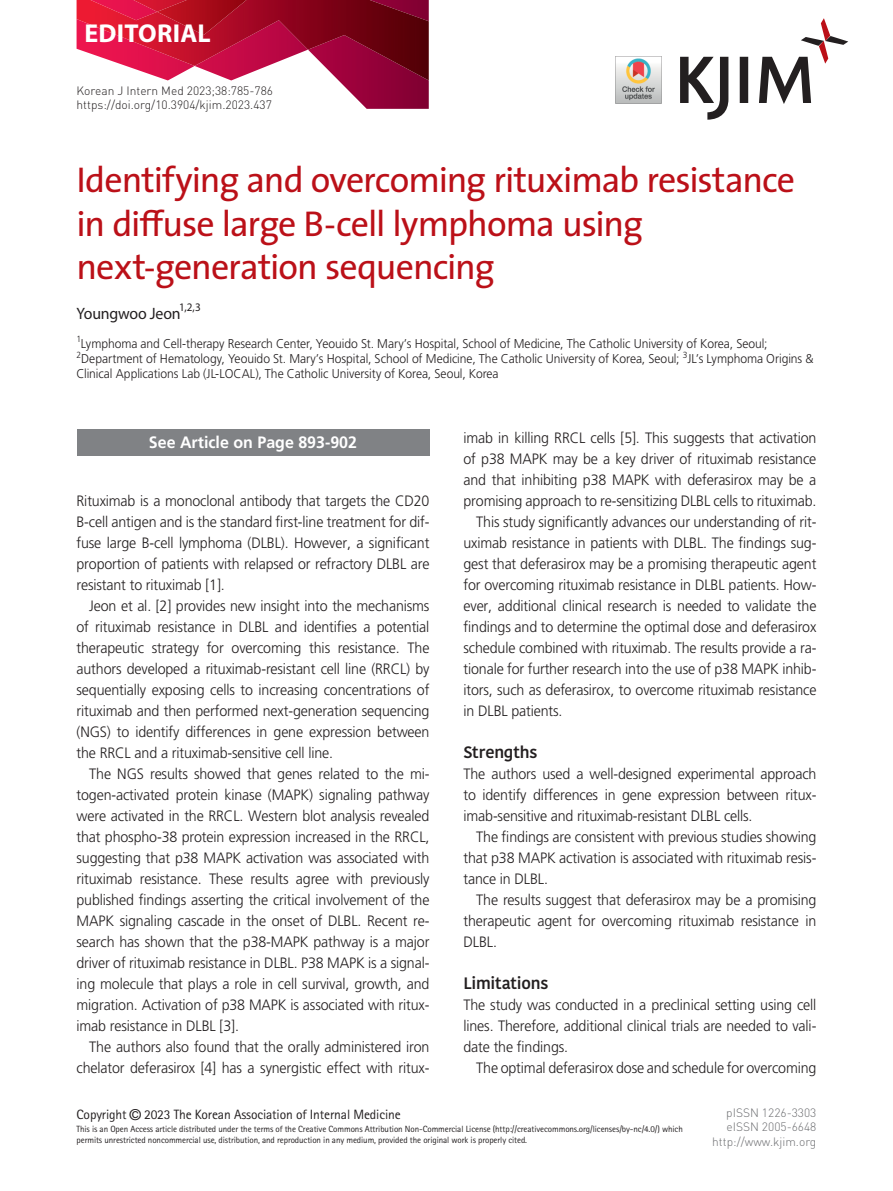
<style>
.page{position:relative;width:893px;height:1191px;background:#fff}
.page>*{position:absolute;margin:0;border:0;box-sizing:border-box;transform-origin:0 0}
.t1{font:36px/43.2px "The Sans";letter-spacing:-.03em;color:#bb1018}
.t2{font:700 25.95px "Myriad Pro";letter-spacing:.01em;color:#fff}
.t3{font:700 16.5px "Frutiger LT Std";color:#fff}
.t4{font:600 16.5px "Kohinoor Bangla";letter-spacing:-.01em;color:#231f20}
.t5{font:16.5px "Myriad Pro";letter-spacing:-.01em;color:#231f20;scale:.96 1}
.t6{font:300 15px/21px "Frutiger LT Std";letter-spacing:-.01em;color:#231f20;text-align:justify;scale:.95 1}
.t7{font:13.5px "Rotis Sans Serif Std";letter-spacing:-.01em;color:#231f20}
.t8{font:300 12.75px/15.3px "Frutiger LT Std";letter-spacing:-.005em;color:#231f20;scale:.95 1}
.t9{font:300 12px/14.4px "DIN Pro";color:#231f20}
.t10{font:300 12px/14.4px "DIN Pro";color:#6c6d70;text-align:right}
.t11{font:9px/10.8px "Rotis Sans Serif Std";letter-spacing:-.01em;color:#231f20}
.s1{font-family:"Helvetica";font-size:15px}
</style>
<div class="page">
<svg style="left:167px;top:80px;width:262px;height:29px"></svg>
<img style="left:77px;top:0;width:352px;height:80px">
<img style="left:157px;top:0;width:132px;height:35px">
<svg style="left:680px;top:18px;width:168px;height:102px"></svg>
<div style="left:77px;top:429px;width:352px;height:27px;background:#808285"></div>
<img style="left:615px;top:56px;width:47px;height:47px">
<h2 class="t2" style="left:84px;top:17px;width:128px">EDITORIAL</h2>
<p class="t9" style="left:77px;top:83px;width:198px">Korean J Intern Med 2023;38:785-786 https://doi.org/10.3904/kjim.2023.437</p>
<h1 class="t1" style="left:77px;top:158px;width:720px">Identifying and overcoming rituximab resistance in diffuse large B-cell lymphoma using next-generation sequencing</h1>
<p class="t5" style="left:77px;top:303px;width:131px">Youngwoo Jeon<sup>1,2,3</sup></p>
<p class="t8" style="left:77px;top:336px;width:777px"><sup>1</sup>Lymphoma and Cell-therapy Research Center, Yeouido St. Mary’s Hospital, School of Medicine, The Catholic University of Korea, Seoul;<br><sup>2</sup>Department of Hematology, Yeouido St. Mary’s Hospital, School of Medicine, The Catholic University of Korea, Seoul; <sup>3</sup>JL’s Lymphoma Origins &amp;<br>Clinical Applications Lab (JL-LOCAL), The Catholic University of Korea, Seoul, Korea</p>
<p class="t3" style="left:149px;top:433px;width:210px">See Article on Page 893-902</p>
<p class="t6" style="left:77px;top:490px;width:373px">Rituximab is a monoclonal antibody that targets the CD20<br>B-cell antigen and is the standard first-line treatment for dif&shy;fuse large B-cell lymphoma (DLBL). However, a significant proportion of patients with relapsed or refractory DLBL are resistant to rituximab [1].</p>
<p class="t6" style="left:77px;top:595px;width:373px;text-indent:13px">Jeon et al. [2] provides new insight into the mechanisms of rituximab resistance in DLBL and identifies a potential therapeutic strategy for overcoming this resistance. The authors developed a rituximab-resistant cell line (RRCL) by sequentially exposing cells to increasing concentrations of rituximab and then performed next-generation sequencing (NGS) to identify differences in gene expression between the RRCL and a rituximab-sensitive cell line.</p>
<p class="t6" style="left:77px;top:763px;width:373px;text-indent:13px">The NGS results showed that genes related to the mi&shy;togen-activated protein kinase (MAPK) signaling pathway were activated in the RRCL. Western blot analysis revealed that phospho-38 protein expression increased in the RRCL, suggesting that p38 MAPK activation was associated with rituximab resistance. These results agree with previously published findings asserting the critical involvement of the MAPK signaling cascade in the onset of DLBL. Recent re&shy;search has shown that the p38-MAPK pathway is a major driver of rituximab resistance in DLBL. P38 MAPK is a signal&shy;ing molecule that plays a role in cell survival, growth, and migration. Activation of p38 MAPK is associated with ritux&shy;imab resistance in DLBL [3].</p>
<p class="t6" style="left:77px;top:1036px;width:373px;text-align:right">The authors also found that the orally administered iron chelator deferasirox [4] has a synergistic effect with ritux-</p>
<p class="t6" style="left:463px;top:427px;width:373px">imab in killing RRCL cells [5]. This suggests that activation</p>
<p class="t6" style="left:463px;top:448px;width:373px">of p38 MAPK may be a key driver of rituximab resistance</p>
<p class="t6" style="left:463px;top:469px;width:373px">and that inhibiting p38 MAPK with deferasirox may be a</p>
<p class="t6" style="left:463px;top:490px;width:373px">promising approach to re-sensitizing DLBL cells to rituximab.</p>
<p class="t6" style="left:476px;top:511px;width:360px">This study significantly advances our understanding of rit-</p>
<p class="t6" style="left:463px;top:532px;width:373px">uximab resistance in patients with DLBL. The findings sug-</p>
<p class="t6" style="left:463px;top:553px;width:373px">gest that deferasirox may be a promising therapeutic agent</p>
<p class="t6" style="left:463px;top:574px;width:373px">for overcoming rituximab resistance in DLBL patients. How-</p>
<p class="t6" style="left:463px;top:595px;width:373px">ever, additional clinical research is needed to validate the</p>
<p class="t6" style="left:463px;top:616px;width:373px">findings and to determine the optimal dose and deferasirox</p>
<p class="t6" style="left:463px;top:637px;width:373px">schedule combined with rituximab. The results provide a ra-</p>
<p class="t6" style="left:463px;top:658px;width:373px">tionale for further research into the use of p38 MAPK inhib-</p>
<p class="t6" style="left:463px;top:679px;width:373px">itors, such as deferasirox, to overcome rituximab resistance</p>
<p class="t6" style="left:463px;top:700px;width:106px">in DLBL patients.</p>
<p class="t4" style="left:463px;top:738px;width:76px">Strengths</p>
<p class="t6" style="left:463px;top:763px;width:373px">The authors used a well-designed experimental approach to identify differences in gene expression between ritux&shy;imab-sensitive and rituximab-resistant DLBL cells.</p>
<p class="t6" style="left:463px;top:826px;width:373px;text-indent:13px">The findings are consistent with previous studies showing that p38 MAPK activation is associated with rituximab resis&shy;tance in DLBL.</p>
<p class="t6" style="left:463px;top:889px;width:373px;text-indent:13px">The results suggest that deferasirox may be a promising therapeutic agent for overcoming rituximab resistance in DLBL.</p>
<p class="t4" style="left:463px;top:969px;width:87px">Limitations</p>
<p class="t6" style="left:463px;top:994px;width:373px">The study was conducted in a preclinical setting using cell lines. Therefore, additional clinical trials are needed to vali&shy;date the findings.</p>
<p class="t6" style="left:476px;top:1057px;width:360px">The optimal deferasirox dose and schedule for overcoming</p>
<p class="t7" style="left:77px;top:1106px;width:326px">Copyright <span class="s1">©</span> 2023 The Korean Association of Internal Medicine</p>
<p class="t11" style="left:77px;top:1123px;width:608px">This is an Open Access article distributed under the terms of the Creative Commons Attribution Non-Commercial License (http://creativecommons.org/licenses/by-nc/4.0/) which permits unrestricted noncommercial use, distribution, and reproduction in any medium, provided the original work is properly cited.</p>
<p class="t10" style="left:712px;top:1105px;width:106px">pISSN 1226-3303 eISSN 2005-6648 http://www.kjim.org</p>
</div>
